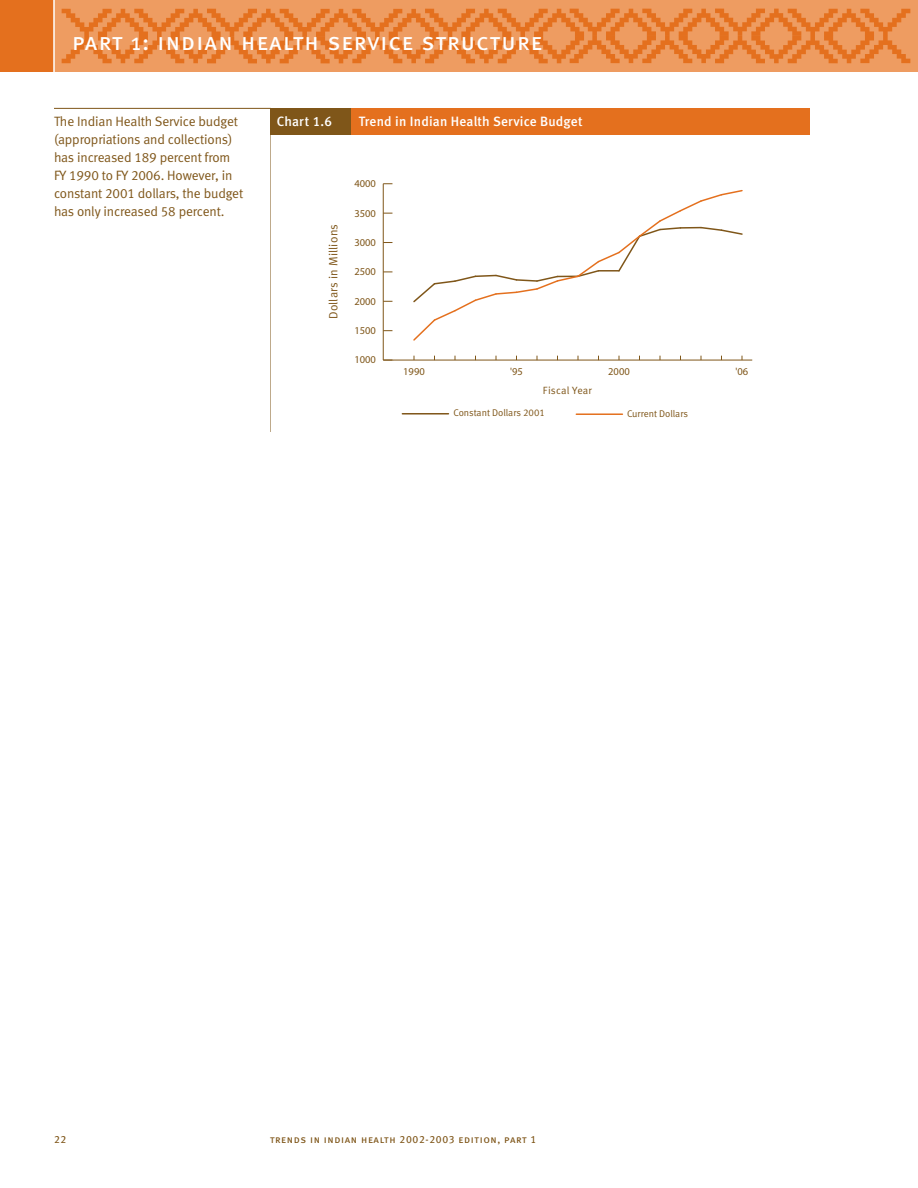
<style>
.page{position:relative;width:918px;height:1188px;background:#fff}
.page>*{position:absolute;margin:0;border:0;box-sizing:border-box;transform-origin:0 0}
.t1{font:24px "Meta Book Caps";letter-spacing:.045em;color:#fff}
.Body_1{font:13.5px/18px "Meta Normal LF";letter-spacing:-.01em;color:#7f5619}
.t2{font:13.5px "Meta Medium LF";letter-spacing:.015em;color:#fff}
.t3{font:12px "Meta Normal LF";letter-spacing:.015em;color:#7f5619}
.t4{font:10.5px "Meta Book LF Caps";letter-spacing:.06em;color:#7f5619}
.t5{font:10.5px "Myriad";color:#7f5619}
.t6{font:10.5px "Meta Normal LF";letter-spacing:.02em;color:#7f5619}
.t7{font:9.75px "Meta Normal LF";letter-spacing:-.005em;color:#7f5619}
</style>
<div class="page">
<div style="left:54px;top:0;width:864px;height:72px;background:#ee9c61"></div>
<svg style="left:62px;top:9px;width:848px;height:54px"></svg>
<div style="left:0;top:0;width:54px;height:72px;background:#e4701e"></div>
<hr style="left:53px;top:0;width:2px;height:72px;background:#fff">
<hr style="left:383px;top:360px;width:369px;height:1px;background:#7f5619">
<hr style="left:383px;top:184px;width:1px;height:176px;background:#7f5619">
<hr style="left:402px;top:413px;width:46px;height:2px;background:#7f5619">
<hr style="left:576px;top:413px;width:46px;height:2px;background:#e4701e">
<svg style="left:413px;top:190px;width:330px;height:151px"></svg>
<div style="left:339px;top:108px;width:471px;height:27px;background:#e4701e"></div>
<div style="left:270px;top:108px;width:81px;height:27px;background:#7f5619"></div>
<hr style="left:270px;top:108px;width:1px;height:324px;background:#7f5619">
<hr style="left:54px;top:108px;width:217px;height:1px;background:#7f5619">
<p class="t1" style="left:72px;top:27px;width:472px">part 1: indian health service structure</p>
<p class="Body_1" style="left:54px;top:112px;width:191px">The Indian Health Service budget (appropriations and collections) has increased 189 percent from<br>FY 1990 to FY 2006. However, in constant 2001 dollars, the budget has only increased 58 percent.</p>
<p class="t2" style="left:277px;top:114px;width:57px">Chart 1.6</p>
<p class="t2" style="left:359px;top:114px;width:225px">Trend in Indian Health Service Budget</p>
<p class="t5" style="left:354px;top:178px;width:23px">4000</p>
<p class="t3" style="left:326px;top:319px;width:97px;rotate:-90deg">Dollars in Millions</p>
<p class="t5" style="left:354px;top:208px;width:23px">3500</p>
<p class="t5" style="left:354px;top:237px;width:23px">3000</p>
<p class="t5" style="left:354px;top:267px;width:23px">2500</p>
<p class="t5" style="left:354px;top:296px;width:23px">2000</p>
<p class="t5" style="left:354px;top:325px;width:23px">1500</p>
<p class="t5" style="left:354px;top:355px;width:23px">1000</p>
<p class="t5" style="left:403px;top:366px;width:23px">1990</p>
<p class="t5" style="left:510px;top:366px;width:14px">'95</p>
<p class="t5" style="left:608px;top:366px;width:23px">2000</p>
<p class="t5" style="left:736px;top:366px;width:14px">'06</p>
<p class="t6" style="left:543px;top:385px;width:51px">Fiscal Year</p>
<p class="t7" style="left:453px;top:407px;width:93px">Constant Dollars 2001</p>
<p class="t7" style="left:627px;top:407px;width:62px">Current Dollars</p>
<p class="t4" style="left:54px;top:1133px;width:14px">22</p>
<p class="t4" style="left:270px;top:1133px;width:268px">trends in indian health 2002-2003 edition, part 1</p>
</div>
